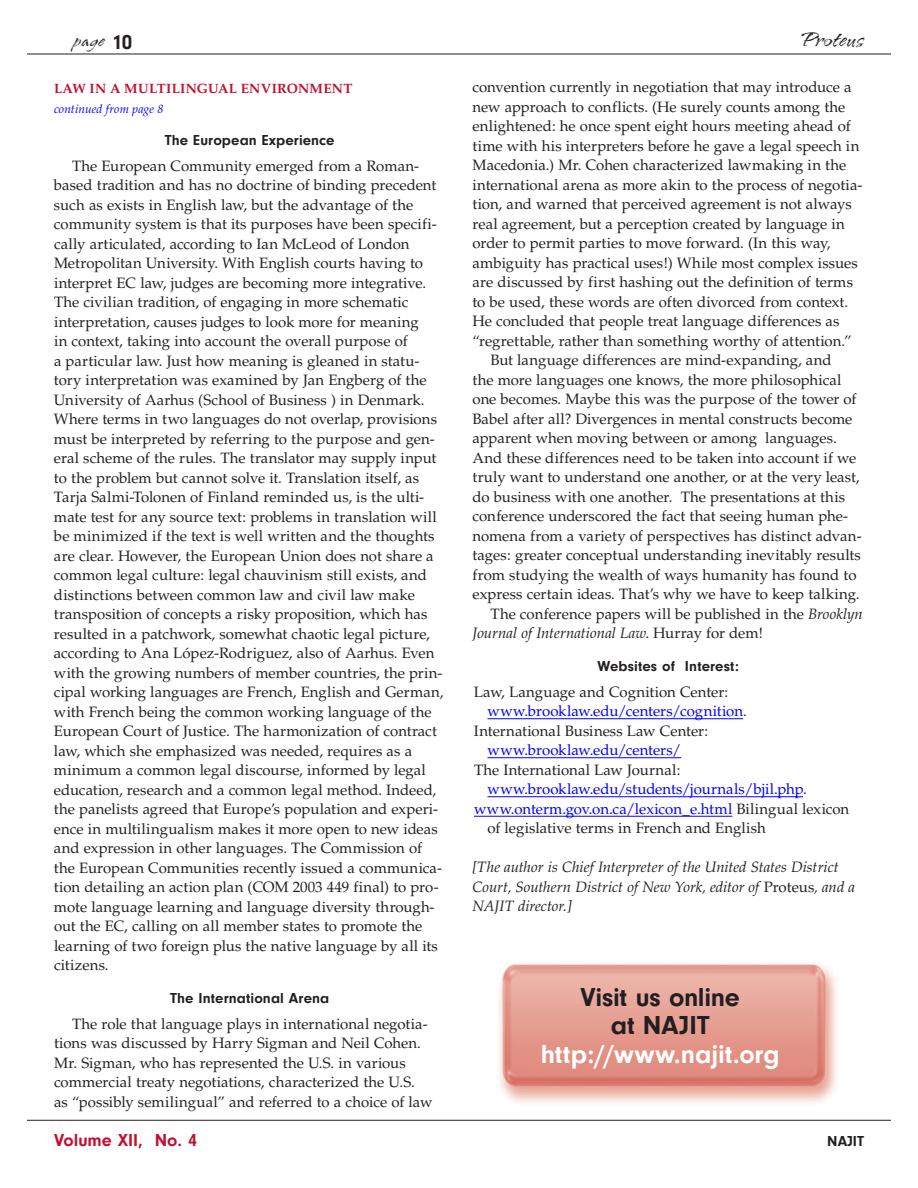
<style>
.page{position:relative;width:918px;height:1188px;background:#fff}
.page>*{position:absolute;margin:0;border:0;box-sizing:border-box;transform-origin:0 0}
.t1{font:700 27px/28.5px "Neuzeit Gro T";letter-spacing:-.01em;color:#231f20;text-align:center}
.t2{font:700 27px "Neuzeit Gro T";color:#fff}
.t3{font:24px "Arid ITC";letter-spacing:.01em;color:#231f20}
.t4{font:21px "Arid ITC";color:#231f20}
.t5{font:700 18px "Neuzeit Gro T";color:#c3102f}
.t6{font:15px/19.5px "Palatino";color:#231f20}
.t7{font:italic 15px/19.5px "Palatino";color:#231f20}
.t8{font:15px "Palatino";color:#00f}
.t9{font:700 15px "Neuzeit Gro T";letter-spacing:.005em;color:#231f20}
.t10{font:700 13.5px "Palatino";letter-spacing:.02em;color:#c3102f}
.t11{font:italic 12px "Palatino";letter-spacing:.01em;color:#00f}
.s1{font-family:"Neuzeit Gro T";font-weight:700}
.s2{font-style:italic}
.s3{font-style:normal}
.s4{color:#231f20}
</style>
<div class="page">
<hr style="left:27px;top:54px;width:864px;height:1px;background:#231f20">
<hr style="left:27px;top:1120px;width:864px;height:1px;background:#231f20">
<hr style="left:488px;top:718px;width:255px;height:1px;background:#00f">
<hr style="left:488px;top:757px;width:193px;height:1px;background:#00f">
<hr style="left:488px;top:796px;width:315px;height:1px;background:#00f">
<hr style="left:474px;top:816px;width:258px;height:1px;background:#00f">
<img style="left:499px;top:964px;width:337px;height:139px">
<h3 class="t4" style="left:74px;top:29px;width:60px">page <span class="s1">10</span></h3>
<h2 class="t3" style="left:802px;top:27px;width:63px">Proteus</h2>
<p class="t10" style="left:54px;top:81px;width:300px">LAW IN A MULTILINGUAL ENVIRONMENT</p>
<p class="t11" style="left:54px;top:101px;width:111px">continued from page 8</p>
<p class="t9" style="left:165px;top:132px;width:171px">The European Experience</p>
<p class="t6" style="left:54px;top:156px;width:391px;text-indent:18px">The European Community emerged from a Roman&shy;based tradition and has no doctrine of binding precedent such as exists in English law, but the advantage of the community system is that its purposes have been specifi&shy;cally articulated, according to Ian McLeod of London Metropolitan University. With English courts having to interpret EC law, judges are becoming more integrative.<br>The civilian tradition, of engaging in more schematic interpretation, causes judges to look more for meaning<br>in context, taking into account the overall purpose of<br>a particular law. Just how meaning is gleaned in statu&shy;tory interpretation was examined by Jan Engberg of the University of Aarhus (School of Business ) in Denmark.<br>Where terms in two languages do not overlap, provisions must be interpreted by referring to the purpose and gen&shy;eral scheme of the rules. The translator may supply input to the problem but cannot solve it. Translation itself, as Tarja Salmi-Tolonen of Finland reminded us, is the ulti&shy;mate test for any source text: problems in translation will be minimized if the text is well written and the thoughts are clear. However, the European Union does not share a common legal culture: legal chauvinism still exists, and distinctions between common law and civil law make transposition of concepts a risky proposition, which has resulted in a patchwork, somewhat chaotic legal picture, according to Ana López-Rodriguez, also of Aarhus. Even with the growing numbers of member countries, the prin&shy;cipal working languages are French, English and German, with French being the common working language of the European Court of Justice. The harmonization of contract law, which she emphasized was needed, requires as a minimum a common legal discourse, informed by legal education, research and a common legal method. Indeed, the panelists agreed that Europe’s population and experi&shy;ence in multilingualism makes it more open to new ideas and expression in other languages. The Commission of the European Communities recently issued a communica&shy;tion detailing an action plan (COM 2003 449 final) to pro&shy;mote language learning and language diversity through&shy;out the EC, calling on all member states to promote the learning of two foreign plus the native language by all its citizens.</p>
<p class="t9" style="left:170px;top:990px;width:161px">The International Arena</p>
<p class="t6" style="left:54px;top:1014px;width:380px;text-indent:18px">The role that language plays in international negotia&shy;tions was discussed by Harry Sigman and Neil Cohen.<br>Mr. Sigman, who has represented the U.S. in various commercial treaty negotiations, characterized the U.S.<br>as “possibly semilingual” and referred to a choice of law</p>
<p class="t6" style="left:472px;top:78px;width:381px">convention currently in negotiation that may introduce a</p>
<p class="t6" style="left:472px;top:97px;width:374px">new approach to conflicts. (He surely counts among the</p>
<p class="t6" style="left:472px;top:117px;width:380px">enlightened: he once spent eight hours meeting ahead of</p>
<p class="t6" style="left:472px;top:136px;width:388px">time with his interpreters before he gave a legal speech in</p>
<p class="t6" style="left:472px;top:156px;width:375px">Macedonia.) Mr. Cohen characterized lawmaking in the</p>
<p class="t6" style="left:472px;top:175px;width:391px">international arena as more akin to the process of negotia-</p>
<p class="t6" style="left:472px;top:195px;width:381px">tion, and warned that perceived agreement is not always</p>
<p class="t6" style="left:472px;top:214px;width:374px">real agreement, but a perception created by language in</p>
<p class="t6" style="left:472px;top:234px;width:360px">order to permit parties to move forward. (In this way,</p>
<p class="t6" style="left:472px;top:253px;width:387px">ambiguity has practical uses!) While most complex issues</p>
<p class="t6" style="left:472px;top:273px;width:382px">are discussed by first hashing out the definition of terms</p>
<p class="t6" style="left:472px;top:292px;width:377px">to be used, these words are often divorced from context.</p>
<p class="t6" style="left:472px;top:312px;width:369px">He concluded that people treat language differences as</p>
<p class="t6" style="left:472px;top:331px;width:381px">“regrettable, rather than something worthy of attention.”</p>
<p class="t6" style="left:491px;top:351px;width:343px">But language differences are mind-expanding, and</p>
<p class="t6" style="left:472px;top:370px;width:371px">the more languages one knows, the more philosophical</p>
<p class="t6" style="left:472px;top:390px;width:386px">one becomes. Maybe this was the purpose of the tower of</p>
<p class="t6" style="left:472px;top:409px;width:381px">Babel after all? Divergences in mental constructs become</p>
<p class="t6" style="left:472px;top:429px;width:366px">apparent when moving between or among languages.</p>
<p class="t6" style="left:472px;top:448px;width:385px">And these differences need to be taken into account if we</p>
<p class="t6" style="left:472px;top:468px;width:389px">truly want to understand one another, or at the very least,</p>
<p class="t6" style="left:472px;top:487px;width:374px">do business with one another. The presentations at this</p>
<p class="t6" style="left:472px;top:507px;width:377px">conference underscored the fact that seeing human phe-</p>
<p class="t6" style="left:472px;top:526px;width:391px">nomena from a variety of perspectives has distinct advan-</p>
<p class="t6" style="left:472px;top:546px;width:390px">tages: greater conceptual understanding inevitably results</p>
<p class="t6" style="left:472px;top:565px;width:386px">from studying the wealth of ways humanity has found to</p>
<p class="t6" style="left:472px;top:585px;width:388px">express certain ideas. That’s why we have to keep talking.</p>
<p class="t6" style="left:491px;top:604px;width:374px">The conference papers will be published in the <span class="s2">Brooklyn</span></p>
<p class="t7" style="left:472px;top:624px;width:292px">Journal of International Law<span class="s3">. Hurray for dem!</span></p>
<p class="t9" style="left:597px;top:658px;width:143px">Websites of Interest:</p>
<p class="t6" style="left:474px;top:682px;width:256px">Law, Language and Cognition Center:</p>
<p class="t8" style="left:488px;top:703px;width:261px">www.brooklaw.edu/centers/cognition<span class="s4">.</span></p>
<p class="t6" style="left:474px;top:721px;width:236px">International Business Law Center:</p>
<p class="t8" style="left:488px;top:742px;width:195px">www.brooklaw.edu/centers/</p>
<p class="t6" style="left:474px;top:760px;width:208px">The International Law Journal:</p>
<p class="t8" style="left:488px;top:781px;width:321px">www.brooklaw.edu/students/journals/bjil.php<span class="s4">.</span></p>
<p class="t8" style="left:474px;top:800px;width:377px">www.onterm.gov.on.ca/lexicon_e.html <span class="s4">Bilingual lexicon</span></p>
<p class="t6" style="left:487px;top:819px;width:280px">of legislative terms in French and English</p>
<p class="t7" style="left:472px;top:858px;width:384px">[The author is Chief Interpreter of the United States District<br>Court, Southern District of New York, editor of <span class="s3">Proteus</span>, and a<br>NAJIT director.]</p>
<h1 class="t1" style="left:581px;top:983px;width:161px">Visit us online at NAJIT</h1>
<h1 class="t2" style="left:541px;top:1039px;width:241px">http://www.najit.org</h1>
<p class="t5" style="left:54px;top:1130px;width:145px">Volume XII, No. 4</p>
<p class="t9" style="left:827px;top:1133px;width:38px">NAJIT</p>
</div>
